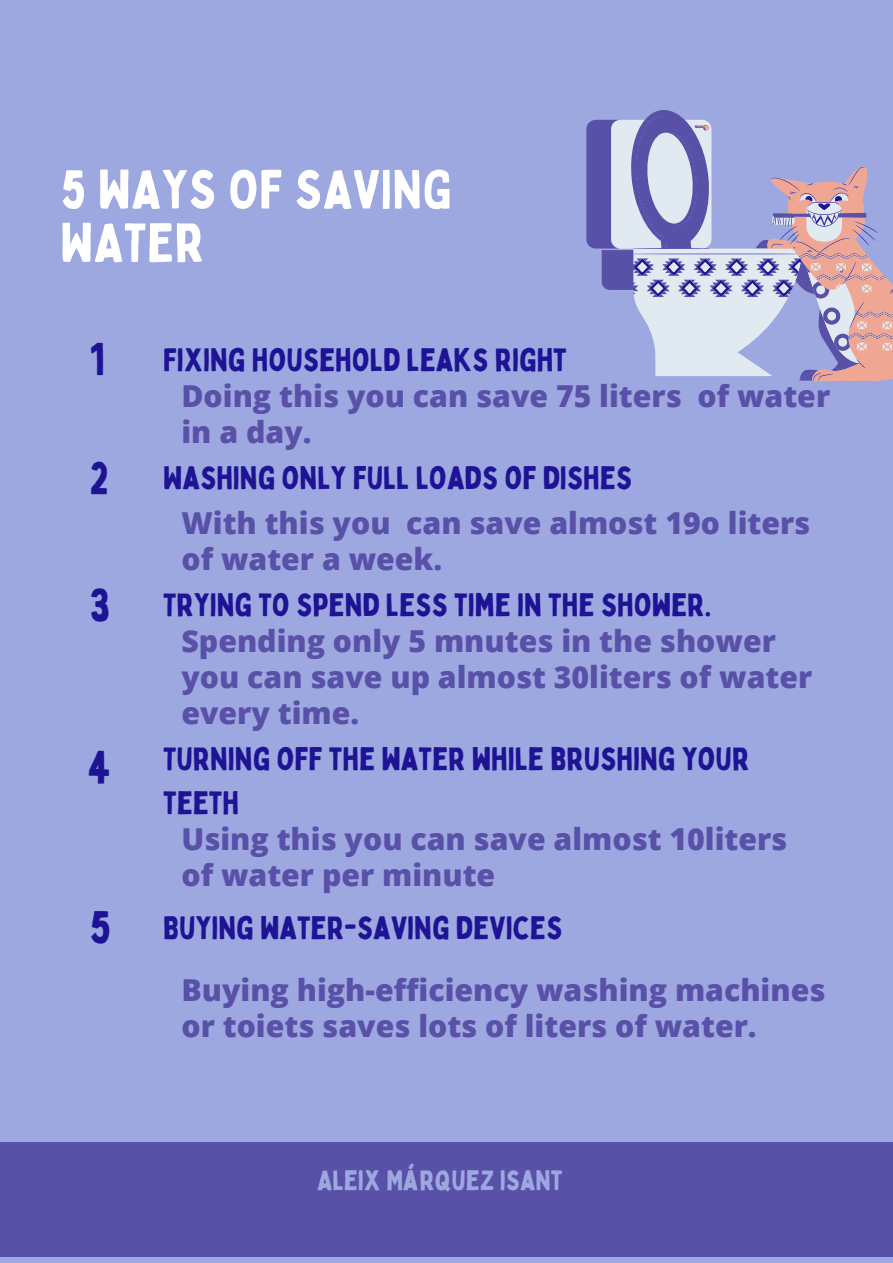
<style>
.page{position:relative;width:893px;height:1263px;background:#9ca8df}
.page>*{position:absolute;margin:0;border:0;box-sizing:border-box;transform-origin:0 0}
.t1{font:53.85px/53.2px "Bobby Jones";letter-spacing:.01em;color:#fff}
.t2{font:45.3px "Bobby Jones";color:#1e1394}
.t3{font:31.72px/44.2px "Bobby Jones";color:#1e1394}
.t4{font:800 30.22px/36px "Open Sans";color:#5950a8}
.t5{font:27.6px "Bobby Jones";color:#9ca8df}
</style>
<div class="page">
<svg style="left:586px;top:110px;width:307px;height:269px"></svg>
<svg style="left:633px;top:116px;width:259px;height:265px"></svg>
<div style="left:0;top:1142px;width:893px;height:115px;background:#5950a8"></div>
<p class="t1" style="left:60px;top:161px;width:393px">5 WAYS OF SAVING<br>WATER</p>
<p class="t2" style="left:89px;top:331px;width:17px">1</p>
<p class="t3" style="left:163px;top:337px;width:405px">FIXING HOUSEHOLD LEAKS RIGHT</p>
<p class="t4" style="left:181px;top:377px;width:650px">Doing this you can save 75 liters of water in a day.</p>
<p class="t2" style="left:89px;top:449px;width:21px">2</p>
<p class="t3" style="left:163px;top:455px;width:470px">WASHING ONLY FULL LOADS OF DISHES</p>
<p class="t4" style="left:181px;top:504px;width:630px">With this you can save almost 19o liters of water a week.</p>
<p class="t2" style="left:89px;top:576px;width:22px">3</p>
<p class="t3" style="left:163px;top:581px;width:550px">TRYING TO SPEND LESS TIME IN THE SHOWER.</p>
<p class="t4" style="left:181px;top:622px;width:632px">Spending only 5 mnutes in the shower you can save up almost 30liters of water every time.</p>
<p class="t2" style="left:87px;top:738px;width:25px">4</p>
<p class="t3" style="left:163px;top:736px;width:587px">TURNING OFF THE WATER WHILE BRUSHING YOUR<br>TEETH</p>
<p class="t4" style="left:181px;top:821px;width:607px">Using this you can save almost 10liters of water per minute</p>
<p class="t2" style="left:89px;top:899px;width:23px">5</p>
<p class="t3" style="left:163px;top:904px;width:401px">BUYING WATER-SAVING DEVICES</p>
<p class="t4" style="left:181px;top:971px;width:645px">Buying high-efficiency washing machines or toiets saves lots of liters of water.</p>
<p class="t5" style="left:317px;top:1163px;width:247px">ALEIX MÁRQUEZ ISANT</p>
</div>
